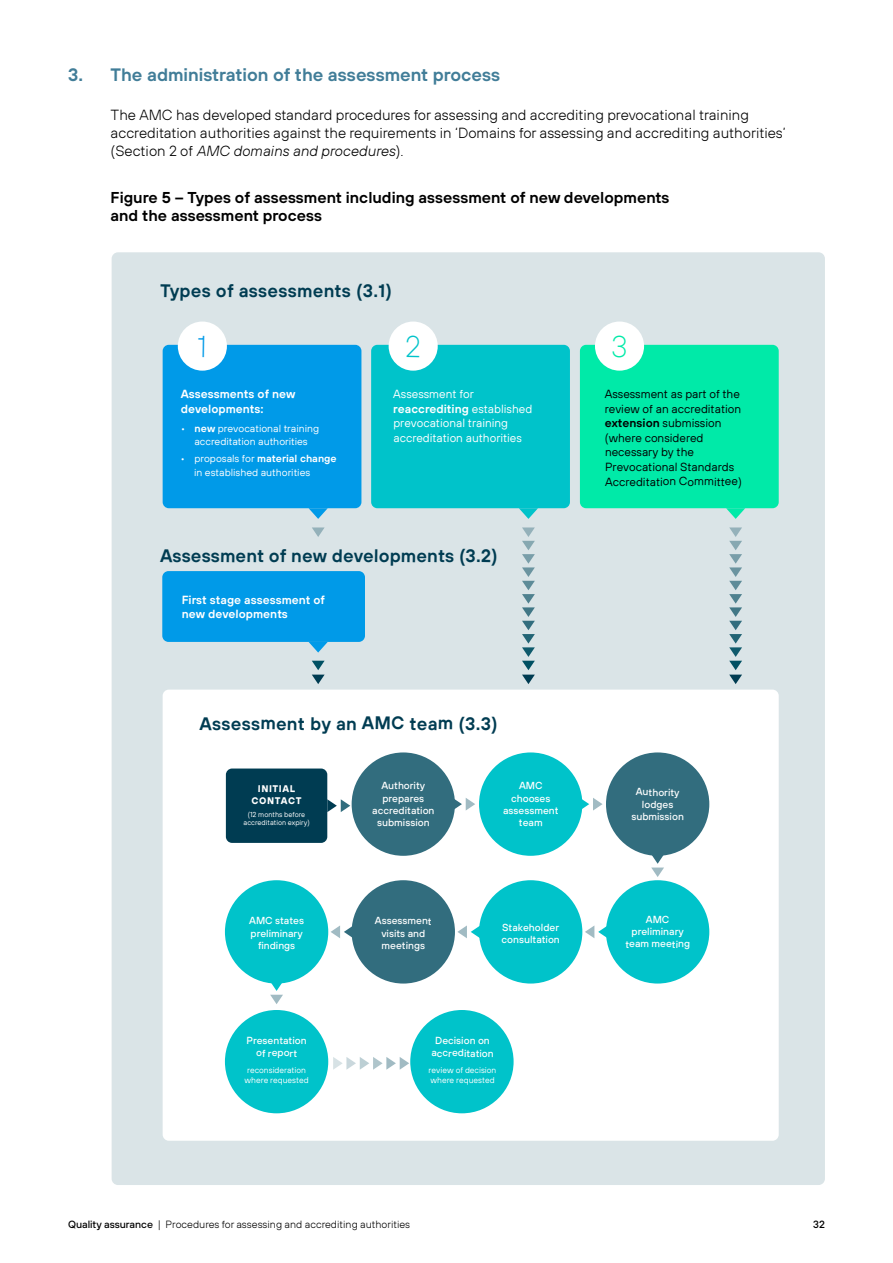
<style>
.page{position:relative;width:893px;height:1263px;background:#fff}
.page>*{position:absolute;margin:0;border:0;box-sizing:border-box;transform-origin:0 0}
.t1{font:600 18.15px "TT Hoves";color:#003c52}
.t2{font:600 18px "TT Hoves";color:#417d98}
.t3{font:600 15.75px/18px "TT Hoves";color:#000}
.t4{font:300 14.7px/18px "TT Hoves";color:#000}
.t5{font:11.85px/14.5px "TT Hoves";color:#000}
.t6{font:11.85px/14.4px "TT Hoves";color:#fff}
.t7{font:600 11.85px/14.9px "TT Hoves";color:#fff}
.t8{font:300 10.5px "TT Hoves";color:#000}
.t9{font:500 10.5px "TT Hoves";color:#000}
.t10{font:500 10.35px/12.1px "TT Hoves";color:#fff;text-align:center}
.t11{font:10.35px/13.6px "TT Hoves";color:#fff;text-align:center}
.t12{font:700 9.75px/12.1px "TT Hoves";color:#fff;text-align:center}
.t13{font:8.55px/9.8px "TT Hoves";color:#fff}
.t14{font:7.35px/8.6px "TT Hoves";color:#fff;text-align:center}
.s1{font-style:italic}
.s2{font-weight:600}
.s3{font-weight:500}
</style>
<div class="page">
<div style="left:112px;top:252px;width:713px;height:933px;background:#dae4e7"></div>
<div style="left:163px;top:690px;width:616px;height:451px;background:#fff;border-radius:6px"></div>
<div style="left:162px;top:571px;width:203px;height:71px;background:#009ae8;border-radius:6px"></div>
<div style="left:371px;top:345px;width:199px;height:163px;background:#00c3ca;border-radius:6px"></div>
<div style="left:580px;top:345px;width:199px;height:163px;background:#00eaa8;border-radius:6px"></div>
<div style="left:163px;top:345px;width:198px;height:163px;background:#009ae8;border-radius:6px"></div>
<div style="left:178px;top:322px;width:49px;height:49px;background:#fff;border-radius:50%"></div>
<div style="left:389px;top:322px;width:49px;height:49px;background:#fff;border-radius:50%"></div>
<div style="left:595px;top:322px;width:49px;height:49px;background:#fff;border-radius:50%"></div>
<svg style="left:309px;top:508px;width:19px;height:11px"></svg>
<svg style="left:309px;top:642px;width:19px;height:10px"></svg>
<svg style="left:519px;top:508px;width:19px;height:11px"></svg>
<svg style="left:726px;top:508px;width:19px;height:11px"></svg>
<div style="left:352px;top:752px;width:103px;height:104px;background:#326d7e;border-radius:50%"></div>
<div style="left:606px;top:752px;width:103px;height:104px;background:#326d7e;border-radius:50%"></div>
<div style="left:352px;top:880px;width:103px;height:103px;background:#326d7e;border-radius:50%"></div>
<div style="left:479px;top:752px;width:103px;height:104px;background:#00c3ca;border-radius:50%"></div>
<div style="left:606px;top:880px;width:103px;height:103px;background:#00c3ca;border-radius:50%"></div>
<div style="left:479px;top:880px;width:103px;height:103px;background:#00c3ca;border-radius:50%"></div>
<div style="left:225px;top:880px;width:103px;height:103px;background:#00c3ca;border-radius:50%"></div>
<div style="left:225px;top:1010px;width:103px;height:103px;background:#00c3ca;border-radius:50%"></div>
<div style="left:410px;top:1010px;width:104px;height:103px;background:#00c3ca;border-radius:50%"></div>
<div style="left:226px;top:768px;width:101px;height:75px;background:#003c52;border-radius:6px"></div>
<svg style="left:327px;top:799px;width:23px;height:13px"></svg>
<svg style="left:454px;top:798px;width:21px;height:12px"></svg>
<svg style="left:331px;top:925px;width:21px;height:13px"></svg>
<svg style="left:651px;top:855px;width:13px;height:22px"></svg>
<svg style="left:457px;top:925px;width:23px;height:13px"></svg>
<svg style="left:585px;top:925px;width:22px;height:13px"></svg>
<svg style="left:270px;top:983px;width:13px;height:21px"></svg>
<svg style="left:333px;top:1057px;width:76px;height:13px"></svg>
<svg style="left:582px;top:798px;width:20px;height:12px"></svg>
<svg style="left:522px;top:527px;width:13px;height:157px"></svg>
<svg style="left:729px;top:527px;width:13px;height:157px"></svg>
<svg style="left:312px;top:527px;width:13px;height:10px"></svg>
<svg style="left:312px;top:661px;width:13px;height:23px"></svg>
<h2 class="t2" style="left:68px;top:62px;width:434px">3. The administration of the assessment process</h2>
<p class="t4" style="left:111px;top:106px;width:677px">The AMC has developed standard procedures for assessing and accrediting prevocational training accreditation authorities against the requirements in ‘Domains for assessing and accrediting authorities’ (Section 2 of <span class="s1">AMC domains and procedures</span>).</p>
<h3 class="t3" style="left:111px;top:188px;width:560px">Figure 5 – Types of assessment including assessment of new developments and the assessment process</h3>
<h1 class="t1" style="left:160px;top:276px;width:233px;rotate:1deg">Types of assessments (3.1)</h1>
<p class="t7" style="left:181px;top:385px;width:116px;rotate:1deg">Assessments of new developments:</p>
<p class="t6" style="left:393px;top:386px;width:141px;rotate:1deg">Assessment for <span class="s2">reaccrediting</span> established prevocational training accreditation authorities</p>
<p class="t5" style="left:605px;top:385px;width:140px;rotate:1deg">Assessment as part of the review of an accreditation <span class="s2">extension</span> submission (where considered necessary by the<br>Prevocational Standards<br>Accreditation Committee)</p>
<p class="t11" style="left:181px;top:420px;width:140px;rotate:1deg">• <span class="s2">new</span> prevocational training accreditation authorities</p>
<p class="t11" style="left:195px;top:450px;width:144px;line-height:14.1px;text-align:left;text-indent:-14px;rotate:1deg">• proposals for <span class="s2">material change </span>in established authorities</p>
<h1 class="t1" style="left:160px;top:541px;width:339px;rotate:1deg">Assessment of new developments (3.2)</h1>
<p class="t7" style="left:182px;top:591px;width:145px;rotate:1deg">First stage assessment of new developments</p>
<h1 class="t1" style="left:200px;top:709px;width:300px;rotate:1deg">Assessment by an AM C team (3.3)</h1>
<p class="t12" style="left:252px;top:781px;width:51px;rotate:1deg">INITIAL<br>CONTACT</p>
<p class="t14" style="left:244px;top:809px;width:67px;rotate:1deg">(12 months before accreditation expiry)</p>
<p class="t10" style="left:249px;top:914px;width:56px;rotate:1deg">AMC states preliminary findings</p>
<p class="t10" style="left:247px;top:1034px;width:62px;rotate:1deg">Presentation of report</p>
<p class="t13" style="left:245px;top:1065px;width:65px;rotate:1deg">reconsideration where requested</p>
<p class="t10" style="left:504px;top:779px;width:57px;rotate:1deg">AMC chooses assessment team</p>
<p class="t10" style="left:373px;top:779px;width:64px;rotate:1deg">Authority prepares accreditation submission</p>
<p class="t10" style="left:632px;top:785px;width:54px;rotate:1deg">Authority lodges submission</p>
<p class="t10" style="left:375px;top:914px;width:58px;rotate:1deg">Assessment visits and meetings</p>
<p class="t10" style="left:502px;top:920px;width:60px;text-align:left;rotate:1deg">Stakeholder consultation</p>
<p class="t10" style="left:432px;top:1034px;width:64px;rotate:1deg">Decision on accreditation</p>
<p class="t13" style="left:429px;top:1065px;width:69px;rotate:1deg">review of decision where requested</p>
<p class="t10" style="left:626px;top:913px;width:66px;rotate:1deg">AMC preliminary team meeting</p>
<p class="t8" style="left:68px;top:1218px;width:344px"><span class="s3">Quality assurance</span> | Procedures for assessing and accrediting authorities</p>
<p class="t9" style="left:813px;top:1218px;width:13px">32</p>
</div>
